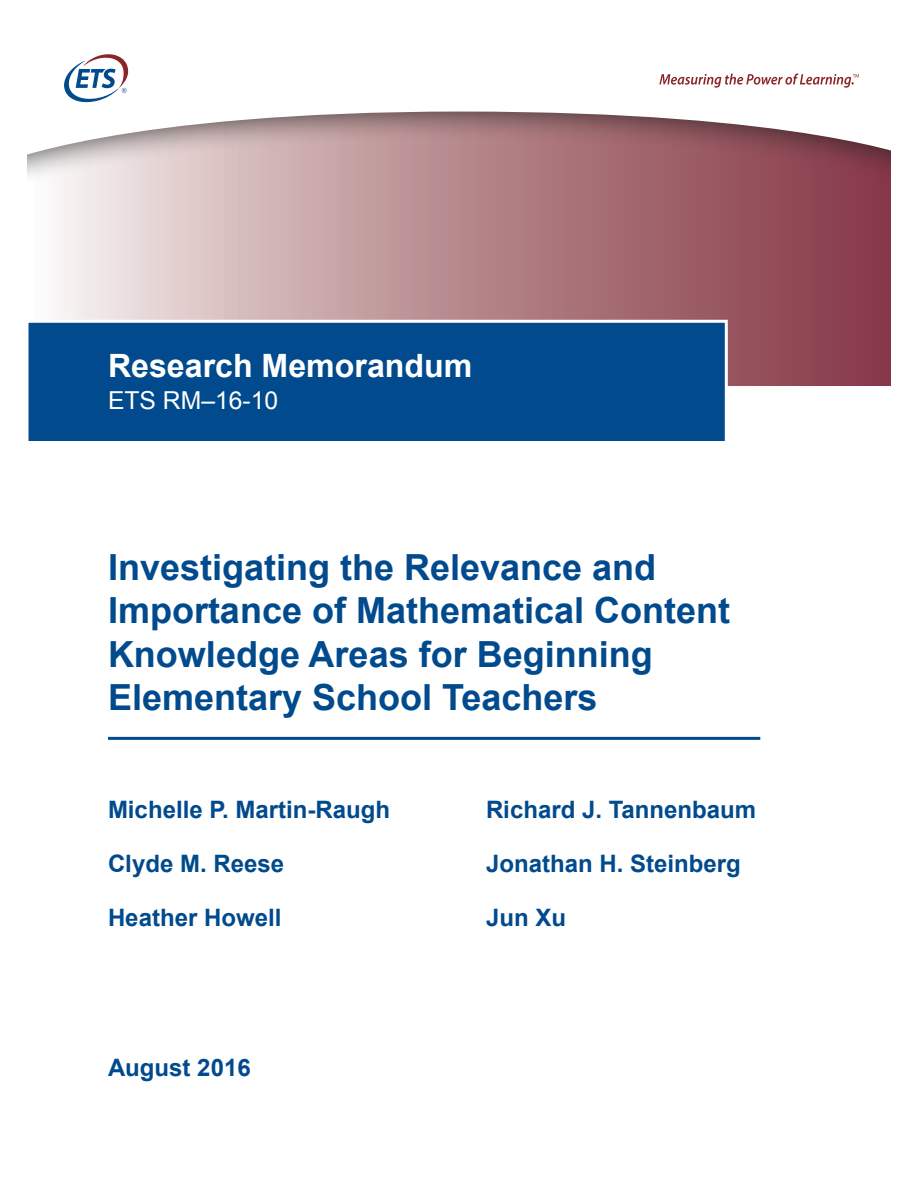
<style>
.page{position:relative;width:918px;height:1188px;background:#fff}
.page>*{position:absolute;margin:0;border:0;box-sizing:border-box;transform-origin:0 0}
.t1{font:700 36px/43.2px "Arial";color:#004a8d}
.t2{font:700 32.1px "Arial";color:#fff}
.t3{font:24.75px "Arial";color:#fff}
.author{font:700 24px "Arial";color:#004a8d}
</style>
<div class="page">
<svg style="left:59px;top:191px;width:831px;height:195px;background:#b4858b"></svg>
<hr style="left:108px;top:737px;width:652px;height:3px;background:#004a8d">
<div style="left:26px;top:320px;width:702px;height:124px;background:#004a8d;border:3px solid #fff"></div>
<div style="left:27px;top:27px;width:864px;height:164px;background:#231f20;opacity:.75"></div>
<svg style="left:27px;top:27px;width:864px;height:137px"></svg>
<svg style="left:659px;top:73px;width:200px;height:15px"></svg>
<svg style="left:63px;top:53px;width:67px;height:51px"></svg>
<p class="t2" style="left:108px;top:344px;width:366px">Research Memorandum</p>
<p class="t3" style="left:108px;top:384px;width:172px">ETS RM–16-10</p>
<h1 class="t1" style="left:108px;top:547px;width:624px">Investigating the Relevance and<br>Importance of Mathematical Content<br>Knowledge Areas for Beginning<br>Elementary School Teachers</h1>
<p class="author" style="left:108px;top:793px;width:284px">Michelle P. Martin-Raugh</p>
<p class="author" style="left:486px;top:793px;width:272px">Richard J. Tannenbaum</p>
<p class="author" style="left:108px;top:847px;width:178px">Clyde M. Reese</p>
<p class="author" style="left:486px;top:847px;width:256px">Jonathan H. Steinberg</p>
<p class="author" style="left:108px;top:901px;width:175px">Heather Howell</p>
<p class="author" style="left:486px;top:901px;width:82px">Jun Xu</p>
<p class="author" style="left:108px;top:1051px;width:144px">August 2016</p>
</div>
